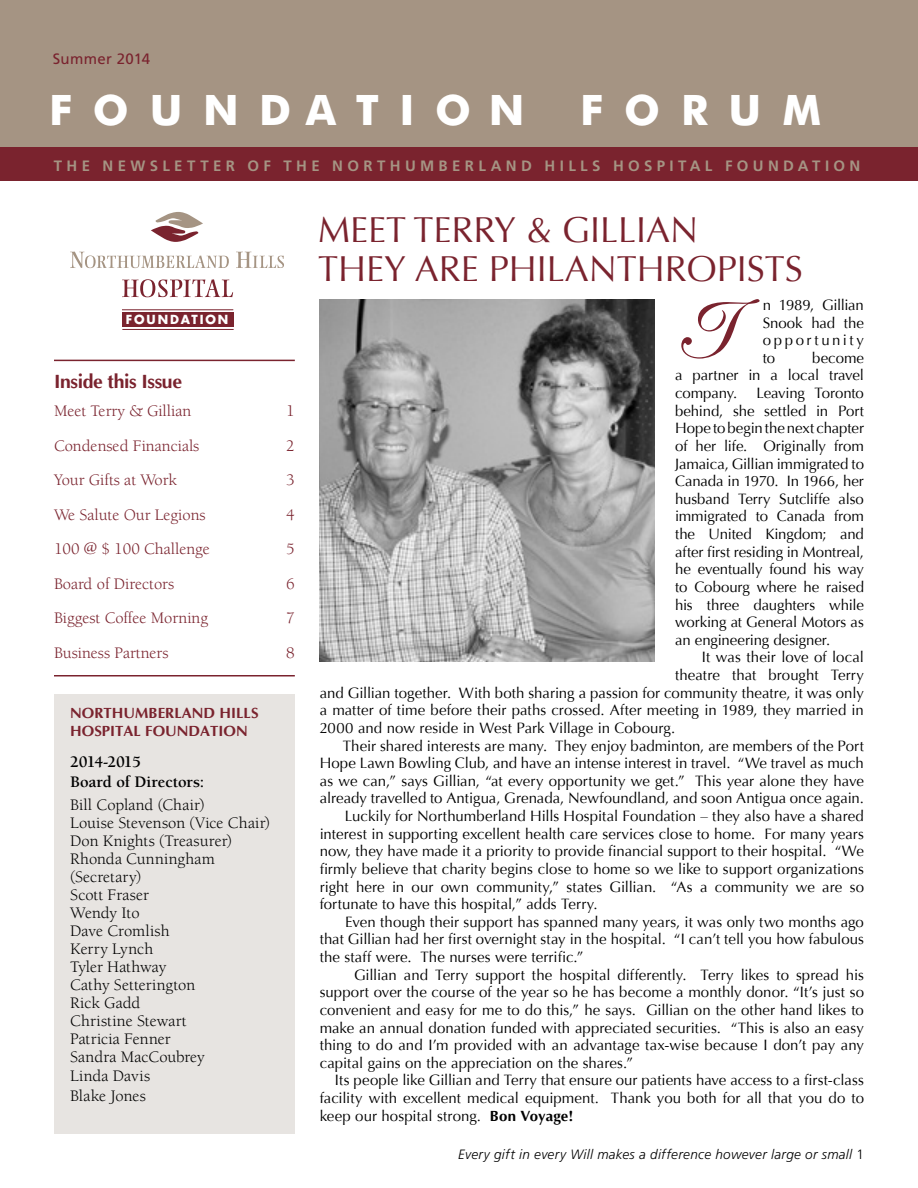
<style>
.page{position:relative;width:918px;height:1188px;background:#fff}
.page>*{position:absolute;margin:0;border:0;box-sizing:border-box;transform-origin:0 0}
.t1{font:90px "Exquisit";color:#7a232e}
.t2{font:700 42px "Futura BT";letter-spacing:.485em;color:#fff}
.t3{font:36px/39px "Optima";color:#7a232e}
.t4{font:700 19.5px "Optima";letter-spacing:-.02em;color:#7a232e}
.t5{font:16.5px/18px "Berkeley";letter-spacing:.005em;color:#000}
.t6{font:16.5px/34.5px "Berkeley";color:#7a232e}
.t7{font:700 16.5px/19.8px "Berkeley";letter-spacing:-.005em;color:#000}
.t8{font:15px/17.5px "Optima";color:#000;text-align:justify}
.t9{font:700 15px "Frutiger";letter-spacing:.29em;color:#a59483}
.t10{font:700 15px/18px "Optima";color:#7a232e}
.t11{font:15px "Frutiger";letter-spacing:.025em;color:#7a232e}
.t12{font:italic 300 13.5px "Frutiger";letter-spacing:.02em;color:#000}
.t13{font:700 12.15px "Futura";letter-spacing:.16em;color:#fff}
.s1{font-weight:700}
.s2{font-style:normal}
</style>
<div class="page">
<div style="left:0;top:0;width:918px;height:160px;background:#a59483"></div>
<div style="left:0;top:148px;width:918px;height:33px;background:#7a232e"></div>
<svg style="left:70px;top:252px;width:159px;height:16px"></svg>
<svg style="left:236px;top:252px;width:48px;height:16px"></svg>
<svg style="left:122px;top:279px;width:111px;height:18px"></svg>
<svg style="left:151px;top:212px;width:52px;height:30px"></svg>
<div style="left:122px;top:312px;width:111px;height:15px;background:#7a232e"></div>
<hr style="left:122px;top:309px;width:111px;height:1px;background:#7a232e">
<hr style="left:122px;top:329px;width:112px;height:1px;background:#7a232e">
<div style="left:54px;top:695px;width:241px;height:439px;background:#e7e4e1"></div>
<hr style="left:54px;top:360px;width:241px;height:1px;background:#7a232e">
<hr style="left:54px;top:675px;width:241px;height:1px;background:#7a232e">
<img style="left:320px;top:299px;width:335px;height:363px">
<p class="t11" style="left:53px;top:50px;width:99px">Summer 2014</p>
<h2 class="t2" style="left:49px;top:84px;width:477px">FOUNDATION</h2>
<h2 class="t2" style="left:580px;top:84px;width:243px">FORUM</h2>
<p class="t9" style="left:54px;top:157px;width:808px">THE NEWSLETTER OF THE NORTHUMBERLAND HILLS HOSPITAL FOUNDATION</p>
<p class="t13" style="left:126px;top:311px;width:104px">FOUNDATION</p>
<h3 class="t4" style="left:54px;top:371px;width:130px">Inside this Issue</h3>
<p class="t6" style="left:54px;top:394px;width:157px">Meet Terry &amp; Gillian<br>Condensed Financials<br>Your Gifts at Work<br>We Salute Our Legions<br>100 @ $ 100 Challenge<br>Board of Directors<br>Biggest Coffee Morning<br>Business Partners</p>
<p class="t6" style="left:286px;top:394px;width:10px;text-align:justify">1<br>2<br>3<br>4<br>5<br>6<br>7<br>8</p>
<p class="t10" style="left:70px;top:705px;width:190px">NORTHUMBERLAND HILLS<br>HOSPITAL FOUNDATION</p>
<p class="t7" style="left:70px;top:752px;width:135px">2014-2015<br>Board of Directors:</p>
<p class="t5" style="left:70px;top:796px;width:201px">Bill Copland (Chair)<br>Louise Stevenson (Vice Chair)<br>Don Knights (Treasurer)<br>Rhonda Cunningham (Secretary)<br>Scott Fraser<br>Wendy Ito<br>Dave Cromlish<br>Kerry Lynch<br>Tyler Hathway<br>Cathy Setterington<br>Rick Gadd<br>Christine Stewart<br>Patricia Fenner<br>Sandra MacCoubrey</p>
<p class="t5" style="left:70px;top:1067px;width:81px;line-height:19.8px">Linda Davis<br>Blake Jones</p>
<h3 class="t3" style="left:318px;top:211px;width:486px">MEET TERRY &amp; GILLIAN<br>THEY ARE PHILANTHROPISTS</h3>
<h1 class="t1" style="left:675px;top:268px;width:55px">I</h1>
<p class="t8" style="left:763px;top:296px;width:103px">n 1989, Gillian Snook had the opportunity to</p>
<p class="t8" style="left:675px;top:349px;width:190px;text-indent:137px">become a partner in a local travel company.</p>
<p class="t8" style="left:675px;top:384px;width:190px;text-indent:81px">Leaving Toronto behind, she settled in Port Hope to begin the next chapter of her life. Originally from Jamaica, Gillian immigrated to Canada in 1970. In 1966, her husband Terry Sutcliffe also immigrated to Canada from the United Kingdom; and after first residing in Montreal, he eventually found his way to Cobourg where he raised his three daughters while working at General Motors as an engineering designer.</p>
<p class="t8" style="left:702px;top:649px;width:164px">It was their love of local</p>
<p class="t8" style="left:675px;top:666px;width:190px">theatre that brought Terry</p>
<p class="t8" style="left:320px;top:684px;width:546px">and Gillian together. With both sharing a passion for community theatre, it was only</p>
<p class="t8" style="left:320px;top:702px;width:546px">a matter of time before their paths crossed. After meeting in 1989, they married in</p>
<p class="t8" style="left:320px;top:719px;width:357px">2000 and now reside in West Park Village in Cobourg.</p>
<p class="t8" style="left:343px;top:737px;width:523px">Their shared interests are many. They enjoy badminton, are members of the Port</p>
<p class="t8" style="left:320px;top:754px;width:546px">Hope Lawn Bowling Club, and have an intense interest in travel. “We travel as much</p>
<p class="t8" style="left:320px;top:772px;width:546px">as we can,” says Gillian, “at every opportunity we get.” This year alone they have</p>
<p class="t8" style="left:320px;top:790px;width:546px">already travelled to Antigua, Grenada, Newfoundland, and soon Antigua once again.</p>
<p class="t8" style="left:345px;top:807px;width:521px">Luckily for Northumberland Hills Hospital Foundation – they also have a shared</p>
<p class="t8" style="left:320px;top:825px;width:546px">interest in supporting excellent health care services close to home. For many years</p>
<p class="t8" style="left:320px;top:843px;width:546px">now, they have made it a priority to provide financial support to their hospital. “We</p>
<p class="t8" style="left:320px;top:860px;width:546px">firmly believe that charity begins close to home so we like to support organizations</p>
<p class="t8" style="left:320px;top:878px;width:546px">right here in our own community,” states Gillian. “As a community we are so</p>
<p class="t8" style="left:320px;top:895px;width:279px">fortunate to have this hospital,” adds Terry.</p>
<p class="t8" style="left:345px;top:913px;width:520px">Even though their support has spanned many years, it was only two months ago</p>
<p class="t8" style="left:320px;top:931px;width:546px">that Gillian had her first overnight stay in the hospital. “I can’t tell you how fabulous</p>
<p class="t8" style="left:320px;top:948px;width:265px">the staff were. The nurses were terrific.”</p>
<p class="t8" style="left:354px;top:966px;width:511px">Gillian and Terry support the hospital differently. Terry likes to spread his</p>
<p class="t8" style="left:320px;top:984px;width:546px">support over the course of the year so he has become a monthly donor. “It’s just so</p>
<p class="t8" style="left:320px;top:1001px;width:546px">convenient and easy for me to do this,” he says. Gillian on the other hand likes to</p>
<p class="t8" style="left:320px;top:1019px;width:546px">make an annual donation funded with appreciated securities. “This is also an easy</p>
<p class="t8" style="left:320px;top:1036px;width:546px">thing to do and I’m provided with an advantage tax-wise because I don’t pay any</p>
<p class="t8" style="left:320px;top:1054px;width:315px">capital gains on the appreciation on the shares.”</p>
<p class="t8" style="left:335px;top:1072px;width:531px">Its people like Gillian and Terry that ensure our patients have access to a first-class</p>
<p class="t8" style="left:320px;top:1089px;width:546px">facility with excellent medical equipment. Thank you both for all that you do to</p>
<p class="t8" style="left:320px;top:1107px;width:255px">keep our hospital strong. <span class="s1">Bon Voyage!</span></p>
<p class="t12" style="left:458px;top:1147px;width:407px">Every gift in every Will makes a difference however large or small <span class="s2">1</span></p>
</div>
